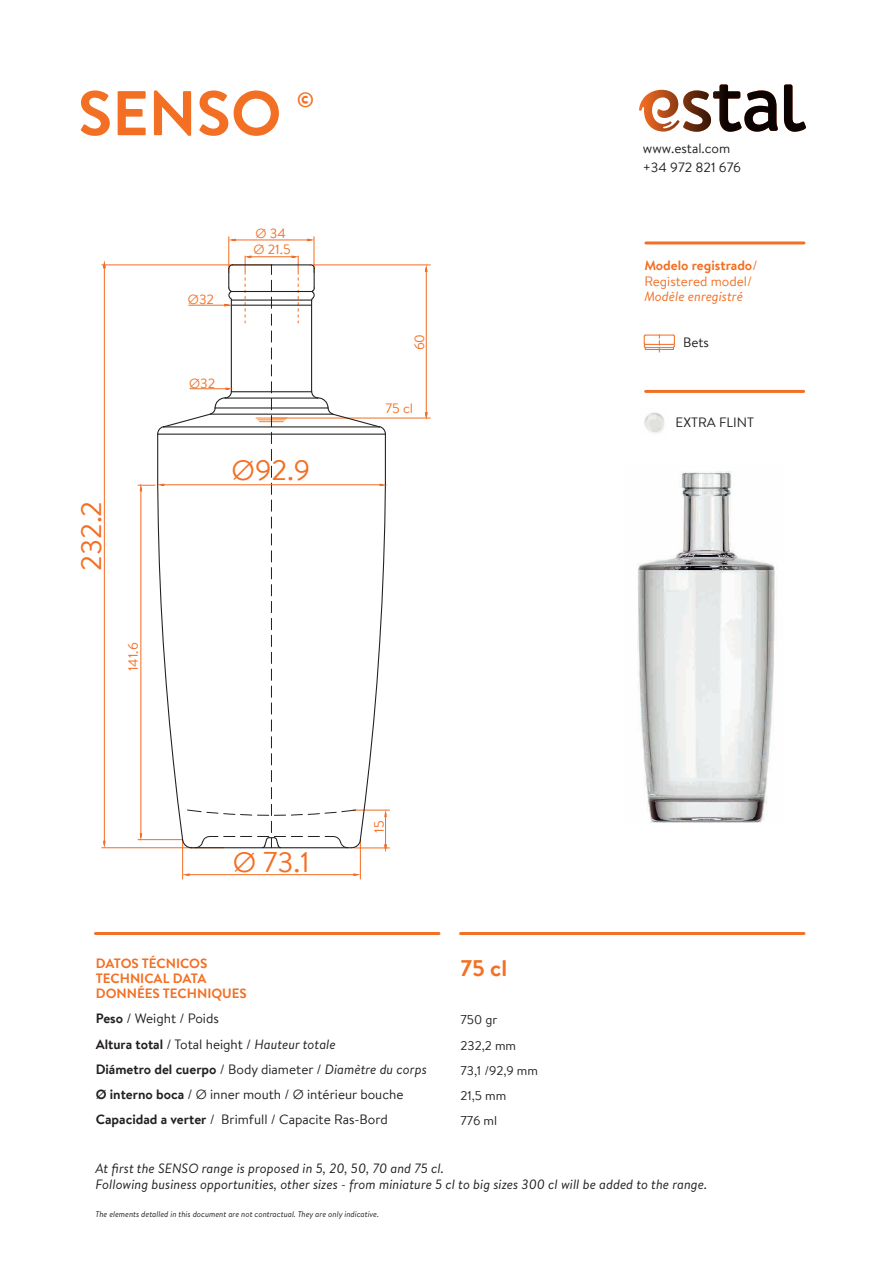
<style>
.page{position:relative;width:893px;height:1263px;background:#fff}
.page>*{position:absolute;margin:0;border:0;box-sizing:border-box;transform-origin:0 0}
.t1{font:700 63px "Brandon Text";color:#f36f23}
.t2{font:28.5px "Brandon Text";color:#f36f23}
.t3{font:700 22.5px "Brandon Text";color:#f36f23}
.t4{font:700 21px "Brandon Text";color:#f36f23}
.t5{font:13.5px/25.2px "Brandon Text";color:#231f20}
.t6{font:italic 13.5px/15.6px "Brandon Text";color:#231f20}
.t7{font:13.5px/15.6px "Brandon Text";color:#f36f23}
.t8{font:700 13.5px/15px "Brandon Text";color:#f36f23}
.t9{font:italic 13.5px "Brandon Text";color:#f36f23}
.t10{font:12.75px/25.2px "Brandon Text";color:#231f20}
.t11{font:italic 8.25px "Brandon Text";color:#231f20}
.s1{font-weight:700}
.s2{font-style:italic}
</style>
<div class="page">
<hr style="left:646px;top:241px;width:158px;height:3px;background:#f36f23">
<hr style="left:646px;top:390px;width:158px;height:3px;background:#f36f23">
<svg style="left:639px;top:84px;width:167px;height:48px"></svg>
<img style="left:644px;top:412px;width:21px;height:22px">
<hr style="left:314px;top:236px;width:1px;height:37px;background:#f36c23">
<hr style="left:229px;top:236px;width:1px;height:37px;background:#f36c23">
<hr style="left:272px;top:418px;width:159px;height:1px;background:#f36c23">
<hr style="left:312px;top:265px;width:119px;height:1px;background:#f36c23">
<hr style="left:360px;top:840px;width:1px;height:39px;background:#f36c23">
<hr style="left:182px;top:840px;width:1px;height:39px;background:#f36c23">
<hr style="left:101px;top:847px;width:123px;height:1px;background:#f36c23">
<hr style="left:101px;top:265px;width:171px;height:1px;background:#f36c23">
<svg style="left:644px;top:335px;width:31px;height:17px"></svg>
<div style="left:645px;top:347px;width:29px;height:3px;border:1px solid #f36c23"></div>
<img style="left:637px;top:471px;width:140px;height:351px">
<hr style="left:157px;top:434px;width:1px;height:50px;background:#231f20">
<hr style="left:185px;top:874px;width:173px;height:1px;background:#f36c23">
<svg style="left:182px;top:872px;width:9px;height:5px"></svg>
<svg style="left:352px;top:872px;width:9px;height:5px"></svg>
<hr style="left:231px;top:240px;width:81px;height:1px;background:#f36c23">
<svg style="left:228px;top:238px;width:9px;height:4px"></svg>
<svg style="left:306px;top:238px;width:9px;height:4px"></svg>
<hr style="left:426px;top:267px;width:1px;height:146px;background:#f36c23">
<svg style="left:424px;top:264px;width:4px;height:9px"></svg>
<svg style="left:424px;top:411px;width:4px;height:9px"></svg>
<hr style="left:104px;top:267px;width:1px;height:578px;background:#f36c23">
<svg style="left:102px;top:840px;width:5px;height:9px"></svg>
<svg style="left:102px;top:260px;width:5px;height:9px"></svg>
<hr style="left:385px;top:434px;width:1px;height:50px;background:#231f20">
<svg style="left:157px;top:255px;width:229px;height:222px"></svg>
<svg style="left:138px;top:483px;width:252px;height:373px"></svg>
<hr style="left:95px;top:932px;width:344px;height:3px;background:#f36f23">
<hr style="left:460px;top:932px;width:344px;height:3px;background:#f36f23">
<h1 class="t1" style="left:78px;top:69px;width:205px">SENSO</h1>
<h3 class="t4" style="left:297px;top:85px;width:19px">©</h3>
<h2 class="t2" style="left:72px;top:571px;width:72px;rotate:-90deg">232.2</h2>
<p class="t7" style="left:125px;top:671px;width:30px;rotate:-90deg">141.6</p>
<p class="t7" style="left:188px;top:291px;width:28px">Ø32</p>
<p class="t7" style="left:253px;top:224px;width:39px;line-height:16px">Ø 34<br>Ø 21.5</p>
<p class="t7" style="left:189px;top:375px;width:28px">Ø32</p>
<h2 class="t2" style="left:232px;top:451px;width:80px">Ø92.9</h2>
<p class="t7" style="left:411px;top:350px;width:18px;rotate:-90deg">60</p>
<p class="t7" style="left:385px;top:400px;width:29px">75 cl</p>
<h2 class="t2" style="left:233px;top:842px;width:78px">Ø 73.1</h2>
<p class="t7" style="left:371px;top:833px;width:14px;rotate:-90deg">15</p>
<p class="t8" style="left:96px;top:956px;width:153px">DATOS TÉCNICOS<br>TECHNICAL DATA<br>DONNÉES TECHNIQUES</p>
<p class="t5" style="left:96px;top:1006px;width:333px"><span class="s1">Peso</span> / Weight / Poids<br><span class="s1">Altura total</span> / Total height / <span class="s2">Hauteur totale<br></span><span class="s1">Diámetro del cuerpo</span> / Body diameter / <span class="s2">Diamètre du corps </span><span class="s1">Ø interno boca</span> / Ø inner mouth / Ø intérieur bouche <span class="s1">Capacidad a verter</span> / Brimfull / Capacite Ras-Bord</p>
<h3 class="t3" style="left:460px;top:952px;width:48px">75 cl</h3>
<p class="t10" style="left:460px;top:1007px;width:79px">750 gr<br>232,2 mm<br>73,1 /92,9 mm<br>21,5 mm<br>776 ml</p>
<p class="t5" style="left:643px;top:138px;width:100px;line-height:18.6px">www.estal.com +34 972 821 676</p>
<p class="t7" style="left:644px;top:257px;width:115px"><span class="s1">Modelo registrado</span>/<br>Registered model/</p>
<p class="t9" style="left:644px;top:287px;width:100px">Modèle enregistré</p>
<p class="t5" style="left:683px;top:329px;width:28px">Bets</p>
<p class="t5" style="left:676px;top:410px;width:80px">EXTRA FLINT</p>
<p class="t6" style="left:95px;top:1160px;width:613px">At first the SENSO range is proposed in 5, 20, 50, 70 and 75 cl.<br>Following business opportunities, other sizes - from miniature 5 cl to big sizes 300 cl will be added to the range.</p>
<p class="t11" style="left:95px;top:1208px;width:285px">The elements detalled in this document are not contractual. They are only indicative.</p>
</div>
